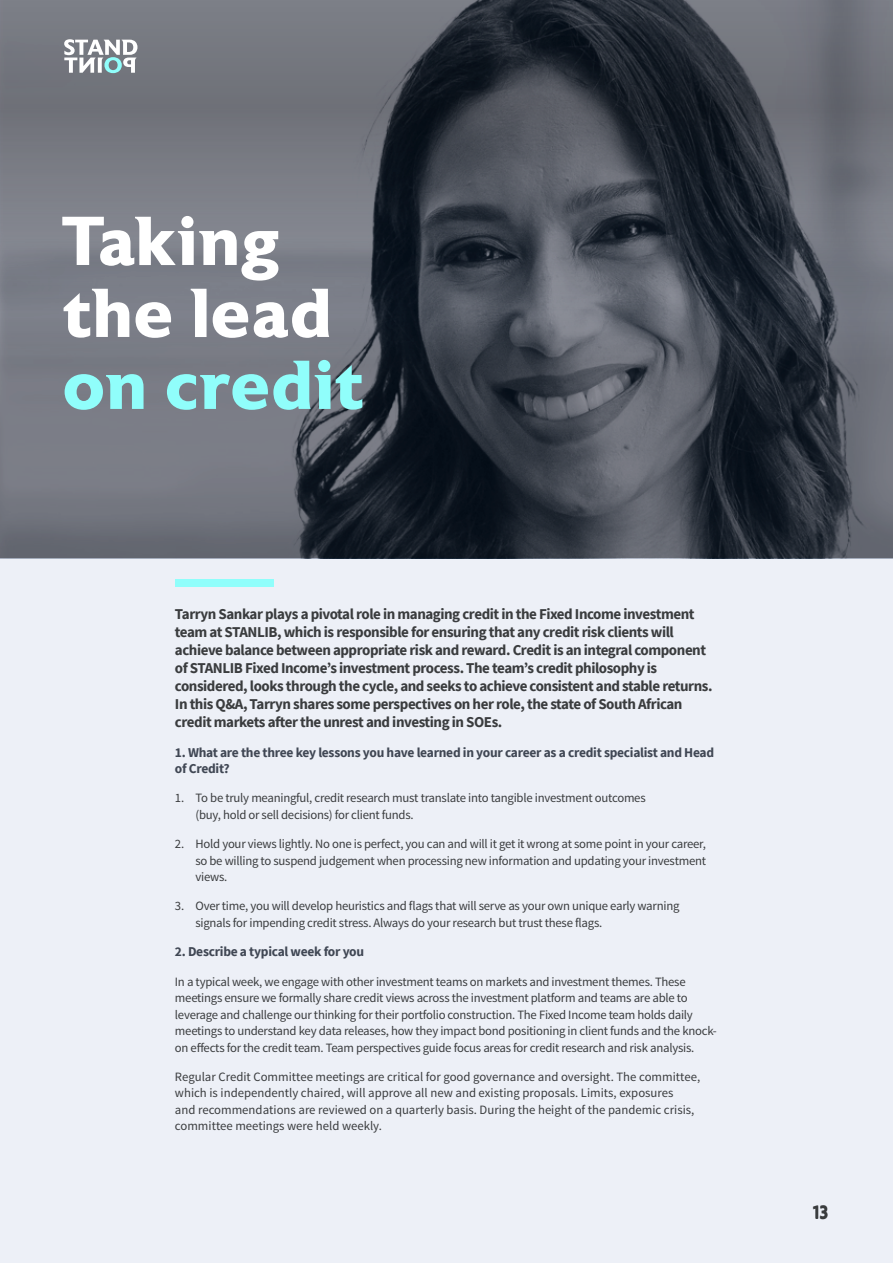
<style>
.page{position:relative;width:893px;height:1263px;background:#fff}
.page>*{position:absolute;margin:0;border:0;box-sizing:border-box;transform-origin:0 0}
.t1{font:700 69px/72px "Astoria";letter-spacing:.02em;color:#fff}
.t2{font:700 69px "Astoria";letter-spacing:.02em;color:#90fefb}
.t3{font:500 18px "Astoria";color:#3a3c3e}
.t4{font:700 15px/18px "Source Sans Pro";letter-spacing:-.03em;color:#3a3c3e}
.t5{font:700 13.5px/16.5px "Source Sans Pro";letter-spacing:-.02em;color:#404754}
.t6{font:12.75px/16.5px "Source Sans Pro";letter-spacing:-.02em;color:#3a3c3e}
.t7{font:12.75px/16.5px "Source Sans Pro";color:#3a3c3e}
</style>
<div class="page">
<div style="left:0;top:557px;width:893px;height:706px;background:#edf0f7"></div>
<div style="left:175px;top:579px;width:98px;height:7px;background:#90fefb"></div>
<svg style="left:0;top:0;width:893px;height:557px;background:#545962"></svg>
<svg style="left:64px;top:39px;width:73px;height:34px"></svg>
<h1 class="t1" style="left:63px;top:205px;width:269px">Taking the lead</h1>
<h1 class="t2" style="left:63px;top:345px;width:302px">on credit</h1>
<p class="t4" style="left:175px;top:605px;width:539px">Tarryn Sankar plays a pivotal role in managing credit in the Fixed Income investment team at STANLIB, which is responsible for ensuring that any credit risk clients will achieve balance between appropriate risk and reward. Credit is an integral component of STANLIB Fixed Income’s investment process. The team’s credit philosophy is considered, looks through the cycle, and seeks to achieve consistent and stable returns.<br>In this Q&amp;A, Tarryn shares some perspectives on her role, the state of South African credit markets after the unrest and investing in SOEs.</p>
<p class="t5" style="left:175px;top:744px;width:541px">1. What are the three key lessons you have learned in your career as a credit specialist and Head of Credit?</p>
<p class="t6" style="left:195px;top:790px;width:452px;text-indent:-20px">1. To be truly meaningful, credit research must translate into tangible investment outcomes (buy, hold or sell decisions) for client funds.</p>
<p class="t6" style="left:195px;top:836px;width:512px;text-align:justify;text-indent:-20px">2. Hold your views lightly. No one is perfect, you can and will it get it wrong at some point in your career, so be willing to suspend judgement when processing new information and updating your investment views.</p>
<p class="t6" style="left:195px;top:898px;width:486px;text-indent:-20px">3. Over time, you will develop heuristics and flags that will serve as your own unique early warning signals for impending credit stress. Always do your research but trust these flags.</p>
<p class="t5" style="left:175px;top:943px;width:191px">2. Describe a typical week for you</p>
<p class="t6" style="left:175px;top:973px;width:543px">In a typical week, we engage with other investment teams on markets and investment themes. These meetings ensure we formally share credit views across the investment platform and teams are able to leverage and challenge our thinking for their portfolio construction. The Fixed Income team holds daily meetings to understand key data releases, how they impact bond positioning in client funds and the knock&shy;on effects for the credit team. Team perspectives guide focus areas for credit research and risk analysis.</p>
<p class="t7" style="left:175px;top:1068px;width:527px">Regular Credit Committee meetings are critical for good governance and oversight. The committee, which is independently chaired, will approve all new and existing proposals. Limits, exposures<br>and recommendations are reviewed on a quarterly basis. During the height of the pandemic crisis, committee meetings were held weekly.</p>
<h2 class="t3" style="left:813px;top:1203px;width:17px">13</h2>
</div>
